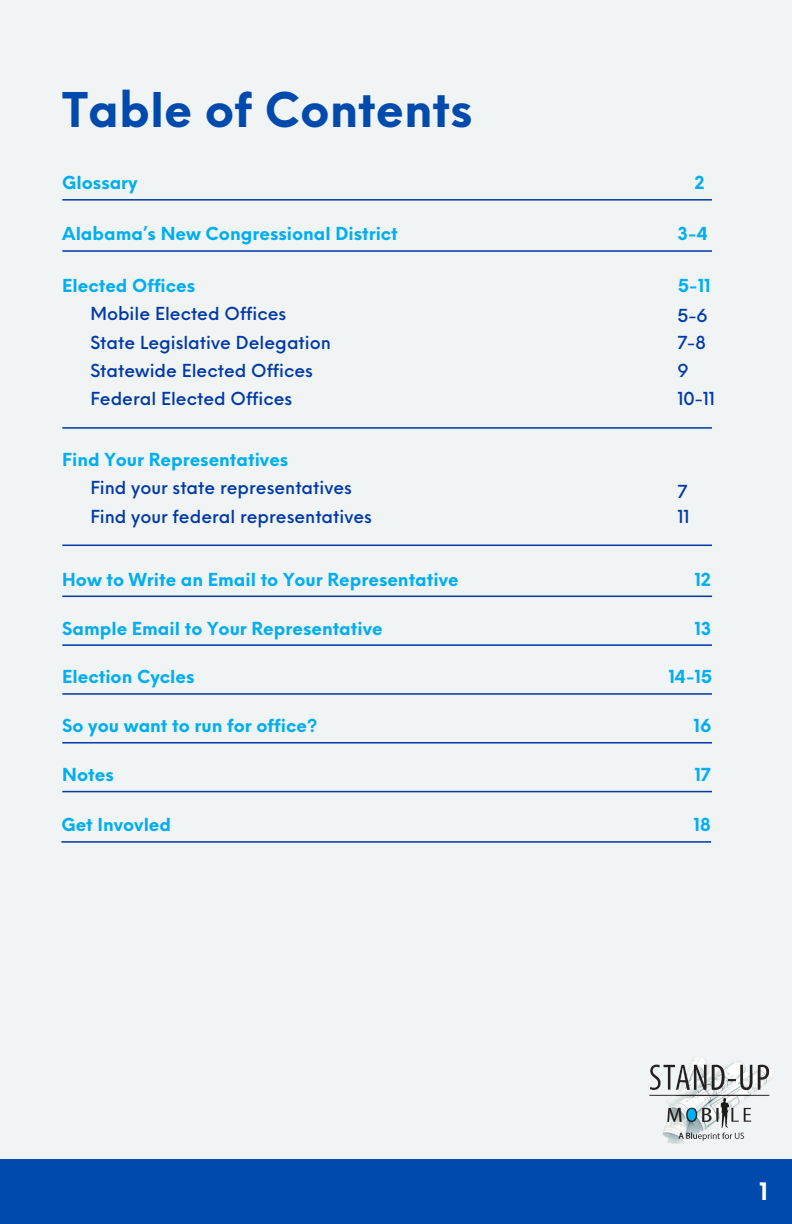
<style>
.page{position:relative;width:792px;height:1224px;background:#f1f4f4}
.page>*{position:absolute;margin:0;border:0;box-sizing:border-box;transform-origin:0 0}
.t1{font:700 46.8px "Neue Einstellung";color:#004aad}
.t2{font:700 23.6px "Neue Einstellung";color:#fff}
.t3{font:700 17.6px "Neue Einstellung";color:#01aeef}
.t4{font:500 17.6px "Neue Einstellung";color:#0038a8}
</style>
<div class="page">
<div style="left:0;top:1159px;width:792px;height:65px;background:#004aad"></div>
<img style="left:649px;top:1058px;width:123px;height:86px">
<hr style="left:62px;top:199px;width:650px;height:2px;background:#0038a8">
<hr style="left:62px;top:250px;width:650px;height:2px;background:#0038a8">
<hr style="left:62px;top:427px;width:650px;height:2px;background:#0038a8">
<hr style="left:62px;top:545px;width:650px;height:1px;background:#0038a8">
<hr style="left:62px;top:693px;width:650px;height:2px;background:#0038a8">
<hr style="left:62px;top:742px;width:650px;height:2px;background:#0038a8">
<hr style="left:62px;top:791px;width:650px;height:1px;background:#0038a8">
<hr style="left:62px;top:596px;width:650px;height:1px;background:#0038a8">
<hr style="left:62px;top:644px;width:650px;height:2px;background:#0038a8">
<hr style="left:61px;top:841px;width:650px;height:2px;background:#0038a8">
<p class="t1" style="left:62px;top:67px;width:411px">Table of Contents</p>
<p class="t3" style="left:62px;top:167px;width:77px">Glossary</p>
<p class="t3" style="left:695px;top:167px;width:12px">2</p>
<p class="t3" style="left:62px;top:218px;width:337px">Alabama’s New Congressional District</p>
<p class="t3" style="left:678px;top:218px;width:32px">3-4</p>
<p class="t3" style="left:62px;top:270px;width:134px">Elected Offices</p>
<p class="t3" style="left:678px;top:270px;width:34px">5-11</p>
<p class="t4" style="left:90px;top:298px;width:197px">Mobile Elected Offices</p>
<p class="t4" style="left:90px;top:327px;width:242px">State Legislative Delegation</p>
<p class="t4" style="left:90px;top:355px;width:224px">Statewide Elected Offices</p>
<p class="t4" style="left:90px;top:383px;width:203px">Federal Elected Offices</p>
<p class="t4" style="left:678px;top:300px;width:31px">5-6</p>
<p class="t4" style="left:678px;top:327px;width:30px">7-8</p>
<p class="t4" style="left:678px;top:355px;width:13px">9</p>
<p class="t4" style="left:678px;top:383px;width:39px">10-11</p>
<p class="t3" style="left:62px;top:444px;width:228px">Find Your Representatives</p>
<p class="t4" style="left:90px;top:472px;width:263px">Find your state representatives</p>
<p class="t4" style="left:90px;top:500px;width:283px">Find your federal representatives</p>
<p class="t4" style="left:678px;top:476px;width:11px">7</p>
<p class="t4" style="left:678px;top:500px;width:14px">11</p>
<p class="t3" style="left:62px;top:563px;width:398px">How to Write an Email to Your Representative</p>
<p class="t3" style="left:695px;top:563px;width:18px">12</p>
<p class="t3" style="left:62px;top:612px;width:322px">Sample Email to Your Representative</p>
<p class="t3" style="left:695px;top:612px;width:19px">13</p>
<p class="t3" style="left:62px;top:661px;width:134px">Election Cycles</p>
<p class="t3" style="left:669px;top:661px;width:45px">14-15</p>
<p class="t3" style="left:62px;top:710px;width:257px">So you want to run for office?</p>
<p class="t3" style="left:62px;top:759px;width:53px">Notes</p>
<p class="t3" style="left:695px;top:759px;width:18px">17</p>
<p class="t3" style="left:694px;top:710px;width:19px">16</p>
<p class="t3" style="left:61px;top:809px;width:111px">Get Invovled</p>
<p class="t3" style="left:694px;top:809px;width:19px">18</p>
<p class="t2" style="left:759px;top:1170px;width:10px">1</p>
</div>
